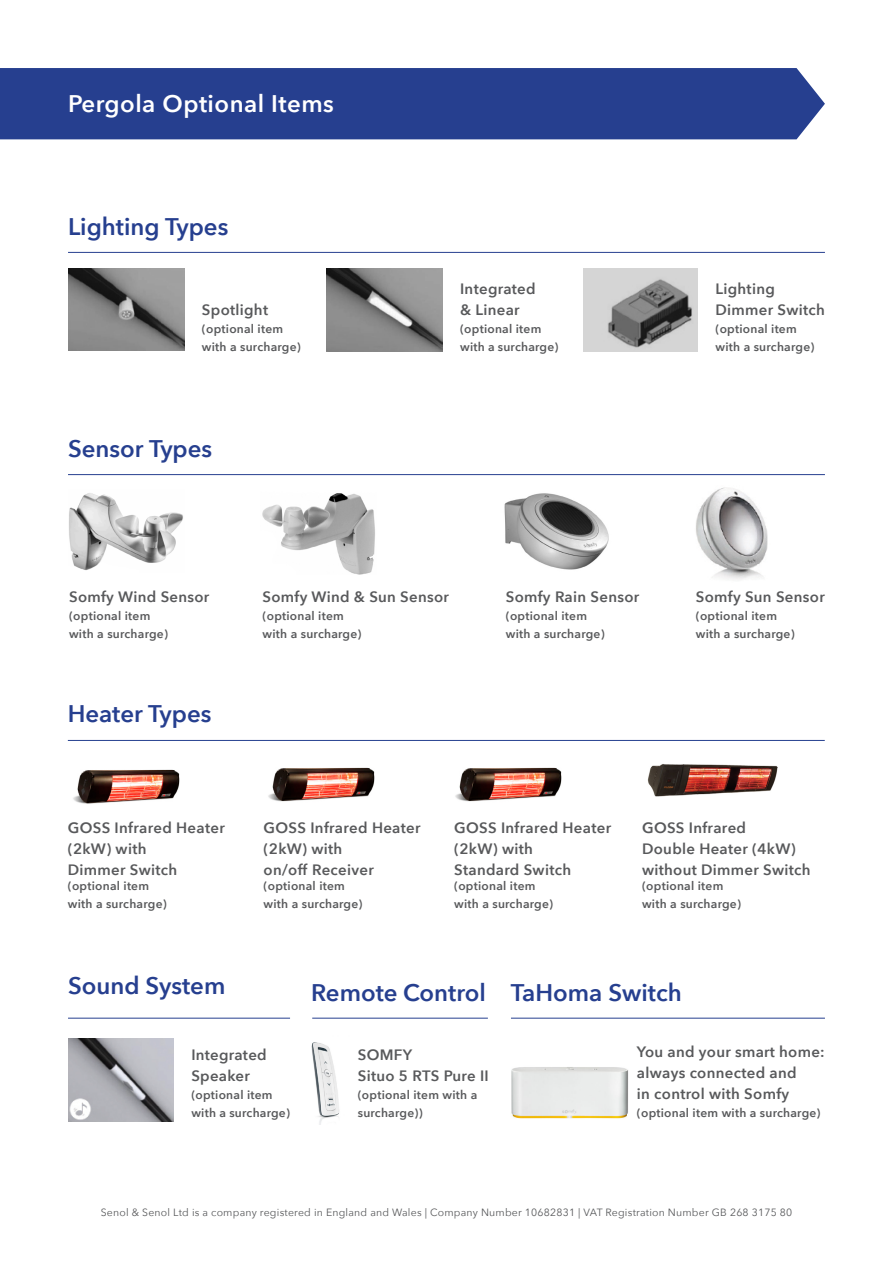
<style>
.page{position:relative;width:893px;height:1263px;background:#fff}
.page>*{position:absolute;margin:0;border:0;box-sizing:border-box;transform-origin:0 0}
.t1{font:600 24px "Avenir Next";color:#263f8f}
.t2{font:600 24px "Avenir Next";letter-spacing:.02em;color:#fff}
.t3{font:600 15px/21px "Avenir Next";letter-spacing:.02em;color:#58595b}
.t4{font:600 12px/18px "Avenir Next";letter-spacing:.02em;color:#58595b}
.t5{font:10.5px "Avenir Next";letter-spacing:.02em;color:#58595b}
</style>
<div class="page">
<img style="left:511px;top:1067px;width:117px;height:52px">
<div style="left:0;top:68px;width:825px;height:71px;background:#263f8f"></div>
<img style="left:68px;top:268px;width:116px;height:83px">
<hr style="left:68px;top:252px;width:757px;height:1px;background:#263f8f">
<img style="left:326px;top:268px;width:116px;height:83px">
<img style="left:584px;top:268px;width:114px;height:83px">
<hr style="left:68px;top:474px;width:757px;height:1px;background:#263f8f">
<img style="left:262px;top:493px;width:113px;height:82px">
<img style="left:504px;top:493px;width:105px;height:77px">
<img style="left:696px;top:487px;width:72px;height:93px">
<img style="left:69px;top:493px;width:114px;height:77px">
<hr style="left:312px;top:1018px;width:176px;height:1px;background:#263f8f">
<hr style="left:511px;top:1018px;width:314px;height:1px;background:#263f8f">
<hr style="left:68px;top:1018px;width:222px;height:1px;background:#263f8f">
<img style="left:68px;top:1039px;width:106px;height:82px">
<img style="left:311px;top:1042px;width:29px;height:82px">
<hr style="left:68px;top:740px;width:757px;height:1px;background:#25408f">
<img style="left:73px;top:769px;width:107px;height:35px">
<img style="left:648px;top:764px;width:130px;height:33px">
<img style="left:455px;top:767px;width:107px;height:35px">
<img style="left:268px;top:767px;width:107px;height:35px">
<h1 class="t2" style="left:68px;top:83px;width:267px">Pergola Optional Items</h1>
<h1 class="t1" style="left:68px;top:206px;width:162px">Lighting Types</h1>
<p class="t3" style="left:202px;top:299px;width:68px">Spotlight</p>
<p class="t4" style="left:202px;top:319px;width:100px">(optional item with a surcharge)</p>
<h1 class="t1" style="left:68px;top:428px;width:146px">Sensor Types</h1>
<p class="t3" style="left:460px;top:278px;width:77px">Integrated &amp; Linear</p>
<p class="t4" style="left:460px;top:319px;width:100px">(optional item with a surcharge)</p>
<p class="t3" style="left:69px;top:585px;width:142px">Somfy Wind Sensor</p>
<p class="t4" style="left:69px;top:606px;width:100px">(optional item with a surcharge)</p>
<h1 class="t1" style="left:68px;top:693px;width:145px">Heater Types</h1>
<p class="t3" style="left:263px;top:585px;width:188px">Somfy Wind &amp; Sun Sensor</p>
<p class="t4" style="left:263px;top:606px;width:100px">(optional item with a surcharge)</p>
<p class="t3" style="left:506px;top:585px;width:135px">Somfy Rain Sensor</p>
<p class="t4" style="left:506px;top:606px;width:100px">(optional item with a surcharge)</p>
<p class="t3" style="left:715px;top:278px;width:111px">Lighting<br>Dimmer Switch</p>
<p class="t4" style="left:715px;top:319px;width:100px">(optional item with a surcharge)</p>
<p class="t3" style="left:696px;top:585px;width:130px">Somfy Sun Sensor</p>
<p class="t4" style="left:696px;top:606px;width:100px">(optional item with a surcharge)</p>
<p class="t3" style="left:68px;top:817px;width:158px">GOSS Infrared Heater (2kW) with<br>Dimmer Switch</p>
<p class="t4" style="left:68px;top:877px;width:100px">(optional item with a surcharge)</p>
<h1 class="t1" style="left:68px;top:965px;width:159px">Sound System</h1>
<p class="t3" style="left:264px;top:817px;width:158px">GOSS Infrared Heater (2kW) with<br>on/off Receiver</p>
<p class="t4" style="left:264px;top:877px;width:100px">(optional item with a surcharge)</p>
<p class="t3" style="left:454px;top:817px;width:158px">GOSS Infrared Heater (2kW) with<br>Standard Switch</p>
<p class="t4" style="left:454px;top:877px;width:100px">(optional item with a surcharge)</p>
<p class="t3" style="left:642px;top:817px;width:170px">GOSS Infrared<br>Double Heater (4kW) without Dimmer Switch</p>
<p class="t4" style="left:642px;top:876px;width:100px">(optional item with a surcharge)</p>
<h1 class="t1" style="left:311px;top:972px;width:176px">Remote Control</h1>
<h1 class="t1" style="left:511px;top:972px;width:172px">TaHoma Switch</h1>
<p class="t3" style="left:191px;top:1044px;width:77px">Integrated<br>Speaker</p>
<p class="t4" style="left:191px;top:1085px;width:100px">(optional item with a surcharge)</p>
<p class="t3" style="left:358px;top:1044px;width:133px">SOMFY<br>Situo 5 RTS Pure II</p>
<p class="t4" style="left:358px;top:1085px;width:121px">(optional item with a surcharge))</p>
<p class="t3" style="left:637px;top:1041px;width:189px">You and your smart home: always connected and<br>in control with Somfy</p>
<p class="t4" style="left:637px;top:1103px;width:185px">(optional item with a surcharge)</p>
<p class="t5" style="left:101px;top:1203px;width:693px">Senol &amp; Senol Ltd is a company registered in England and Wales | Company Number 10682831 | VAT Registration Number GB 268 3175 80</p>
</div>
